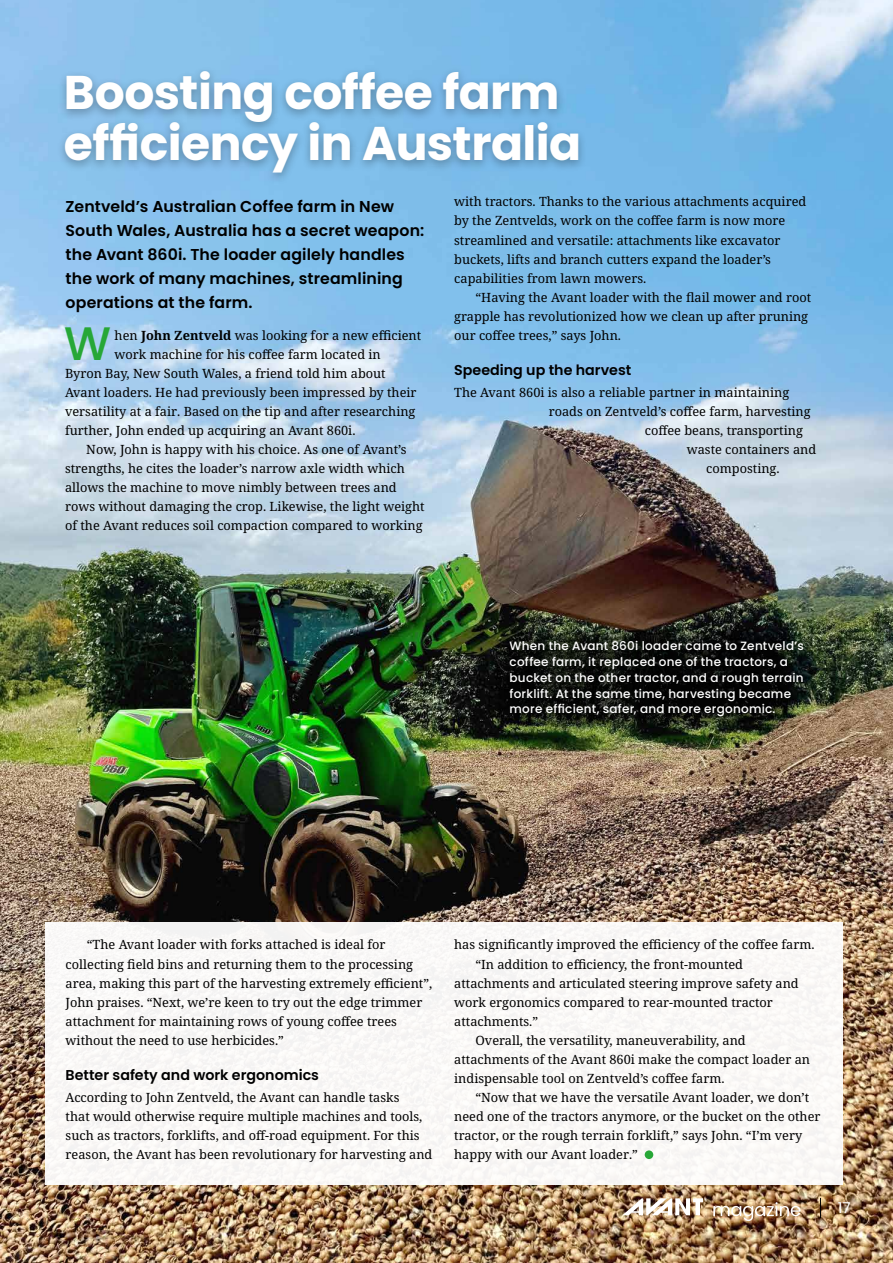
<style>
.page{position:relative;width:893px;height:1263px;background:#fff}
.page>*{position:absolute;margin:0;border:0;box-sizing:border-box;transform-origin:0 0}
.t1{font:700 47.25px/51px "Poppins";letter-spacing:-.01em;color:#fff}
.t2{font:500 46.95px "Poppins";color:#27a737}
.t3{font:600 15.75px/24px "Poppins";letter-spacing:.005em;color:#000}
.t4{font:15px "Poppins";color:#fff}
.t5{font:600 14.25px "Poppins";color:#000}
.t6{font:12.75px/19px "Noto Serif";color:#000}
.t7{font:500 12px/15.8px "Poppins";letter-spacing:.02em;color:#fff}
.s1{font-weight:700}
</style>
<div class="page">
<img style="left:0;top:0;width:893px;height:1263px">
<div style="left:45px;top:922px;width:798px;height:262px;background:#f9f8f6"></div>
<div style="left:496px;top:627px;width:321px;height:103px;background:#000;opacity:.95"></div>
<div style="left:57px;top:66px;width:530px;height:119px;background:#000;opacity:.3"></div>
<div style="left:645px;top:1150px;width:8px;height:9px;background:#27a737;border-radius:50%"></div>
<svg style="left:713px;top:1202px;width:87px;height:19px"></svg>
<svg style="left:820px;top:1198px;width:1px;height:20px"></svg>
<svg style="left:622px;top:1198px;width:85px;height:17px"></svg>
<h1 class="t1" style="left:64px;top:68px;width:519px">Boosting coffee farm ef昀椀ciency in Australia</h1>
<p class="t3" style="left:66px;top:196px;width:360px">Zentveld’s Australian Coffee farm in New South Wales, Australia has a secret weapon: the Avant 860i. The loader agilely handles the work of many machines, streamlining operations at the farm.</p>
<h2 class="t2" style="left:64px;top:317px;width:48px">W</h2>
<p class="t6" style="left:115px;top:327px;width:308px">hen <span class="s1">John Zentveld</span> was looking for a new e昀케cient</p>
<p class="t6" style="left:454px;top:193px;width:354px">with tractors. Thanks to the various attachments acquired by the Zentvelds, work on the co昀昀ee farm is now more streamlined and versatile: attachments like excavator buckets, lifts and branch cutters expand the loader’s capabilities from lawn mowers.</p>
<p class="t6" style="left:454px;top:288px;width:359px;text-indent:21px">“Having the Avant loader with the 昀氀ail mower and root grapple has revolutionized how we clean up after pruning our co昀昀ee trees,” says John.</p>
<p class="t5" style="left:454px;top:364px;width:179px">Speeding up the harvest</p>
<p class="t6" style="left:454px;top:383px;width:336px">The Avant 860i is also a reliable partner in maintaining</p>
<p class="t6" style="left:549px;top:402px;width:263px">roads on Zentveld’s co昀昀ee farm, harvesting</p>
<p class="t6" style="left:645px;top:421px;width:160px">co昀昀ee beans, transporting</p>
<p class="t6" style="left:687px;top:440px;width:131px">waste containers and</p>
<p class="t6" style="left:706px;top:459px;width:75px">composting.</p>
<p class="t6" style="left:115px;top:345px;width:268px">work machine for his co昀昀ee farm located in</p>
<p class="t6" style="left:65px;top:364px;width:322px">Byron Bay, New South Wales, a friend told him about</p>
<p class="t6" style="left:65px;top:383px;width:353px">Avant loaders. He had previously been impressed by their</p>
<p class="t6" style="left:65px;top:402px;width:352px">versatility at a fair. Based on the tip and after researching</p>
<p class="t6" style="left:65px;top:421px;width:292px">further, John ended up acquiring an Avant 860i.</p>
<p class="t6" style="left:86px;top:440px;width:322px">Now, John is happy with his choice. As one of Avant’s</p>
<p class="t6" style="left:65px;top:459px;width:341px">strengths, he cites the loader’s narrow axle width which</p>
<p class="t6" style="left:65px;top:478px;width:333px">allows the machine to move nimbly between trees and</p>
<p class="t6" style="left:65px;top:497px;width:361px">rows without damaging the crop. Likewise, the light weight</p>
<p class="t6" style="left:65px;top:517px;width:359px">of the Avant reduces soil compaction compared to working</p>
<p class="t7" style="left:510px;top:638px;width:296px">When the Avant 860i loader came to Zentveld’s coffee farm, it replaced one of the tractors, a bucket on the other tractor, and a rough terrain forklift. At the same time, harvesting became more ef昀椀cient, safer, and more ergonomic.</p>
<p class="t6" style="left:66px;top:936px;width:368px;text-indent:21px">“The Avant loader with forks attached is ideal for collecting 昀椀eld bins and returning them to the processing area, making this part of the harvesting extremely e昀케cient”, John praises. “Next, we’re keen to try out the edge trimmer attachment for maintaining rows of young co昀昀ee trees without the need to use herbicides.”</p>
<p class="t5" style="left:66px;top:1069px;width:255px">Better safety and work ergonomics</p>
<p class="t6" style="left:66px;top:1088px;width:368px">According to John Zentveld, the Avant can handle tasks<br>that would otherwise require multiple machines and tools, such as tractors, forklifts, and o昀昀-road equipment. For this reason, the Avant has been revolutionary for harvesting and</p>
<p class="t6" style="left:454px;top:936px;width:362px">has signi昀椀cantly improved the e昀케ciency of the co昀昀ee farm.</p>
<p class="t6" style="left:475px;top:955px;width:269px">“In addition to e昀케ciency, the front-mounted</p>
<p class="t6" style="left:454px;top:974px;width:346px">attachments and articulated steering improve safety and</p>
<p class="t6" style="left:454px;top:993px;width:320px">work ergonomics compared to rear-mounted tractor</p>
<p class="t6" style="left:454px;top:1012px;width:85px">attachments.”</p>
<p class="t6" style="left:475px;top:1031px;width:272px">Overall, the versatility, maneuverability, and</p>
<p class="t6" style="left:454px;top:1050px;width:357px">attachments of the Avant 860i make the compact loader an</p>
<p class="t6" style="left:454px;top:1069px;width:272px">indispensable tool on Zentveld’s co昀昀ee farm.</p>
<p class="t6" style="left:475px;top:1088px;width:335px">“Now that we have the versatile Avant loader, we don’t</p>
<p class="t6" style="left:454px;top:1107px;width:368px">need one of the tractors anymore, or the bucket on the other</p>
<p class="t6" style="left:454px;top:1126px;width:350px">tractor, or the rough terrain forklift,” says John. “I’m very</p>
<p class="t6" style="left:454px;top:1145px;width:185px">happy with our Avant loader.”</p>
<p class="t4" style="left:838px;top:1199px;width:14px">17</p>
</div>
